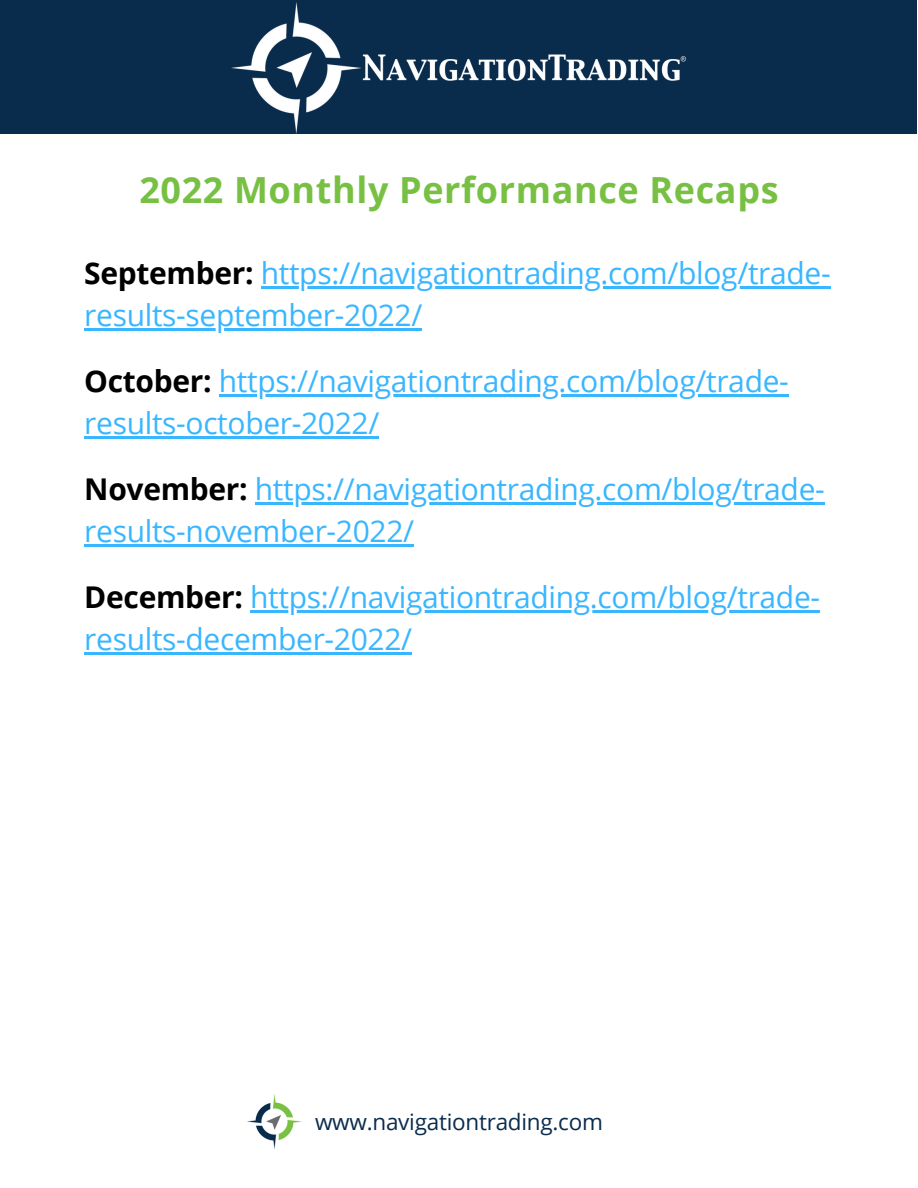
<style>
.page{position:relative;width:918px;height:1188px;background:#fff}
.page>*{position:absolute;margin:0;border:0;box-sizing:border-box;transform-origin:0 0}
.t1{font:700 36px "Open Sans";letter-spacing:.02em;color:#78c043}
.t2{font:30px/41.7px "Open Sans";letter-spacing:-.01em;color:#38b6ff}
.t3{font:22.5px "Open Sans";letter-spacing:-.01em;color:#0a2c4c}
.s1{font-weight:700;color:#000}
</style>
<div class="page">
<div style="left:0;top:0;width:917px;height:133px;background:#0a2c4c"></div>
<img style="left:232px;top:3px;width:454px;height:130px">
<img style="left:248px;top:1095px;width:54px;height:54px">
<hr style="left:261px;top:287px;width:569px;height:2px;background:#38b6ff">
<hr style="left:84px;top:328px;width:338px;height:2px;background:#38b6ff">
<hr style="left:219px;top:395px;width:570px;height:2px;background:#38b6ff">
<hr style="left:84px;top:436px;width:295px;height:2px;background:#38b6ff">
<hr style="left:255px;top:503px;width:569px;height:2px;background:#38b6ff">
<hr style="left:84px;top:544px;width:330px;height:2px;background:#38b6ff">
<hr style="left:250px;top:611px;width:570px;height:2px;background:#38b6ff">
<hr style="left:84px;top:652px;width:328px;height:2px;background:#38b6ff">
<p class="t1" style="left:139px;top:165px;width:641px">2022 Monthly Performance Recaps</p>
<p class="t2" style="left:84px;top:252px;width:748px"><span class="s1">September:</span> https://navigationtrading.com/blog/trade&shy;results-september-2022/</p>
<p class="t2" style="left:84px;top:360px;width:706px"><span class="s1">October:</span> https://navigationtrading.com/blog/trade&shy;results-october-2022/</p>
<p class="t2" style="left:84px;top:468px;width:742px"><span class="s1">November:</span> https://navigationtrading.com/blog/trade&shy;results-november-2022/</p>
<p class="t2" style="left:84px;top:576px;width:737px"><span class="s1">December:</span> https://navigationtrading.com/blog/trade&shy;results-december-2022/</p>
<p class="t3" style="left:315px;top:1106px;width:289px">www.navigationtrading.com</p>
</div>
